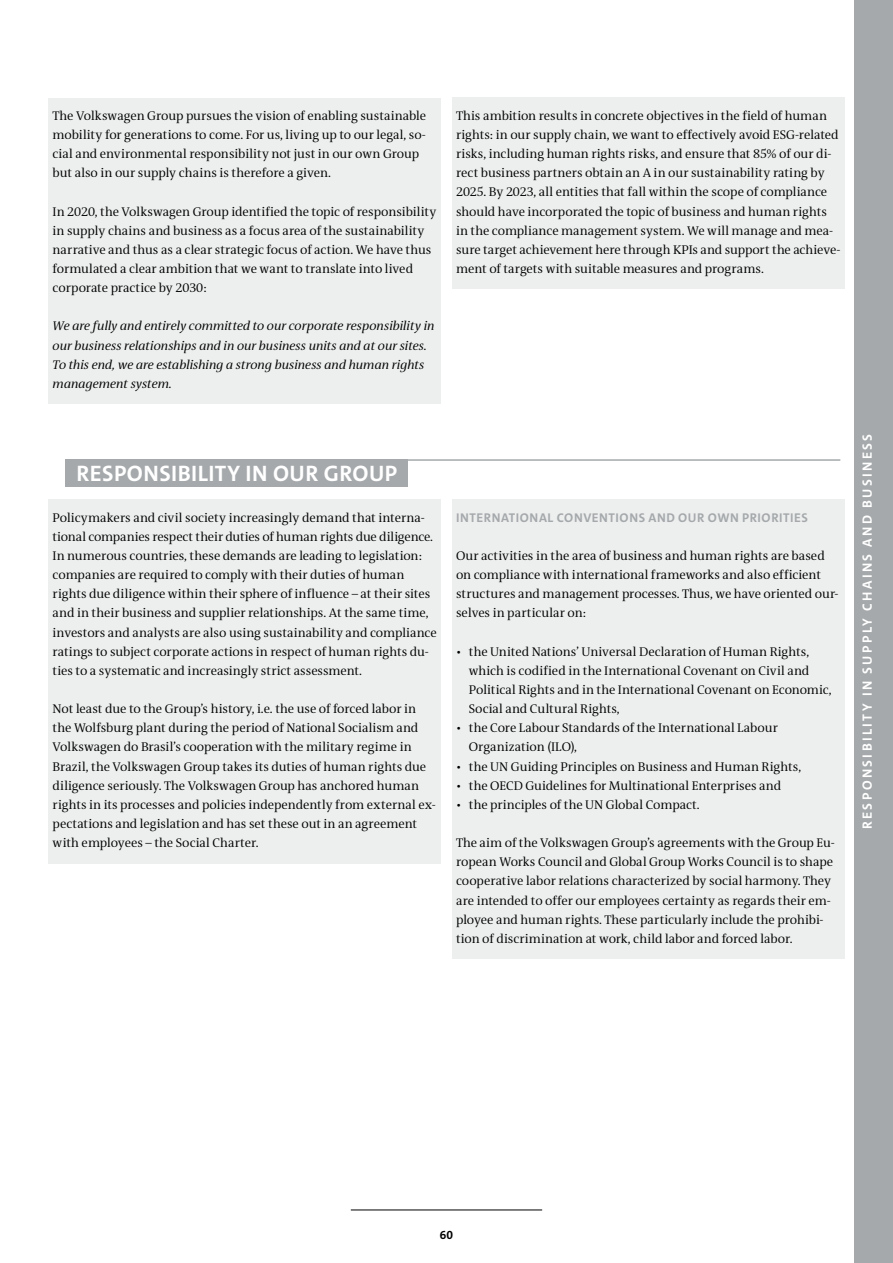
<style>
.page{position:relative;width:893px;height:1263px;background:#fff}
.page>*{position:absolute;margin:0;border:0;box-sizing:border-box;transform-origin:0 0}
.t1{font:700 22.5px "VWAG The Sans";letter-spacing:.02em;color:#fff}
.t2{font:700 13.5px "VWAG The Sans";letter-spacing:.18em;color:#fff}
.t3{font:12.75px/19.2px "VWAG The Antiqua";color:#000}
.t4{font:italic 12.75px/19.2px "VWAG The Antiqua";letter-spacing:-.005em;color:#000}
.t5{font:700 12.75px "VWAG The Sans";letter-spacing:.045em;color:#a5a9ab}
.t6{font:700 12px "VWAG The Sans";color:#000}
</style>
<div class="page">
<div style="left:48px;top:98px;width:393px;height:95px;background:#edeeee"></div>
<div style="left:48px;top:193px;width:393px;height:115px;background:#edeeee"></div>
<div style="left:48px;top:308px;width:393px;height:96px;background:#edeeee"></div>
<div style="left:452px;top:98px;width:393px;height:191px;background:#edeeee"></div>
<div style="left:66px;top:459px;width:342px;height:28px;background:#a5a9ab"></div>
<hr style="left:95px;top:459px;width:745px;height:2px;background:#a5a9ab">
<div style="left:48px;top:500px;width:393px;height:191px;background:#edeeee"></div>
<div style="left:48px;top:691px;width:393px;height:172px;background:#edeeee"></div>
<div style="left:452px;top:500px;width:393px;height:38px;background:#edeeee"></div>
<div style="left:452px;top:538px;width:393px;height:95px;background:#edeeee"></div>
<div style="left:452px;top:633px;width:393px;height:96px;background:#edeeee"></div>
<div style="left:452px;top:710px;width:393px;height:57px;background:#edeeee"></div>
<div style="left:452px;top:767px;width:393px;height:39px;background:#edeeee"></div>
<div style="left:452px;top:787px;width:393px;height:38px;background:#edeeee"></div>
<div style="left:452px;top:825px;width:393px;height:134px;background:#edeeee"></div>
<hr style="left:351px;top:1209px;width:191px;height:1px;background:#000">
<div style="left:855px;top:0;width:38px;height:1263px;background:#a5a9ab"></div>
<p class="t3" style="left:53px;top:106px;width:375px">The Volkswagen Group pursues the vision of enabling sustainable mobility for generations to come. For us, living up to our legal, so&shy;cial and environmental responsibility not just in our own Group but also in our supply chains is therefore a given.</p>
<p class="t3" style="left:53px;top:202px;width:385px">In 2020, the Volkswagen Group identified the topic of responsibility in supply chains and business as a focus area of the sustainability narrative and thus as a clear strategic focus of action. We have thus formulated a clear ambition that we want to translate into lived corporate practice by 2030:</p>
<p class="t4" style="left:53px;top:317px;width:384px">We are fully and entirely committed to our corporate responsibility in our business relationships and in our business units and at our sites.<br>To this end, we are establishing a strong business and human rights management system.</p>
<p class="t3" style="left:456px;top:106px;width:386px">This ambition results in concrete objectives in the field of human rights: in our supply chain, we want to effectively avoid ESG-related risks, including human rights risks, and ensure that 85% of our di&shy;rect business partners obtain an A in our sustainability rating by 2025. By 2023, all entities that fall within the scope of compliance should have incorporated the topic of business and human rights in the compliance management system. We will manage and mea&shy;sure target achievement here through KPIs and support the achieve&shy;ment of targets with suitable measures and programs.</p>
<h1 class="t1" style="left:77px;top:459px;width:322px">RESPONSIBILITY IN OUR GROUP</h1>
<p class="t3" style="left:53px;top:508px;width:386px">Policymakers and civil society increasingly demand that interna&shy;tional companies respect their duties of human rights due diligence.<br>In numerous countries, these demands are leading to legislation: companies are required to comply with their duties of human rights due diligence within their sphere of influence – at their sites and in their business and supplier relationships. At the same time, investors and analysts are also using sustainability and compliance ratings to subject corporate actions in respect of human rights du&shy;ties to a systematic and increasingly strict assessment.</p>
<p class="t3" style="left:53px;top:699px;width:385px">Not least due to the Group’s history, i.e. the use of forced labor in the Wolfsburg plant during the period of National Socialism and Volkswagen do Brasil’s cooperation with the military regime in Brazil, the Volkswagen Group takes its duties of human rights due diligence seriously. The Volkswagen Group has anchored human rights in its processes and policies independently from external ex&shy;pectations and legislation and has set these out in an agreement with employees – the Social Charter.</p>
<p class="t5" style="left:456px;top:509px;width:353px">INTERNATIONAL CONVENTIONS AND OUR OWN PRIORITIES</p>
<p class="t3" style="left:456px;top:546px;width:384px">Our activities in the area of business and human rights are based on compliance with international frameworks and also efficient structures and management processes. Thus, we have oriented our&shy;selves in particular on:</p>
<p class="t3" style="left:469px;top:642px;width:364px;text-indent:-13px">• the United Nations’ Universal Declaration of Human Rights, which is codified in the International Covenant on Civil and Political Rights and in the International Covenant on Economic, Social and Cultural Rights,</p>
<p class="t3" style="left:469px;top:718px;width:311px;text-indent:-13px">• the Core Labour Standards of the International Labour<br>Organization (ILO),</p>
<p class="t3" style="left:456px;top:757px;width:347px">• the UN Guiding Principles on Business and Human Rights,</p>
<p class="t3" style="left:456px;top:776px;width:327px">• the OECD Guidelines for Multinational Enterprises and</p>
<p class="t3" style="left:456px;top:795px;width:245px">• the principles of the UN Global Compact.</p>
<p class="t3" style="left:456px;top:833px;width:380px">The aim of the Volkswagen Group’s agreements with the Group Eu&shy;ropean Works Council and Global Group Works Council is to shape cooperative labor relations characterized by social harmony. They are intended to offer our employees certainty as regards their em&shy;ployee and human rights. These particularly include the prohibi&shy;tion of discrimination at work, child labor and forced labor.</p>
<p class="t2" style="left:858px;top:829px;width:397px;rotate:-90deg">RESPONSIBILITY IN SUPPLY CHAINS AND BUSINESS</p>
<p class="t6" style="left:440px;top:1227px;width:15px">60</p>
</div>
